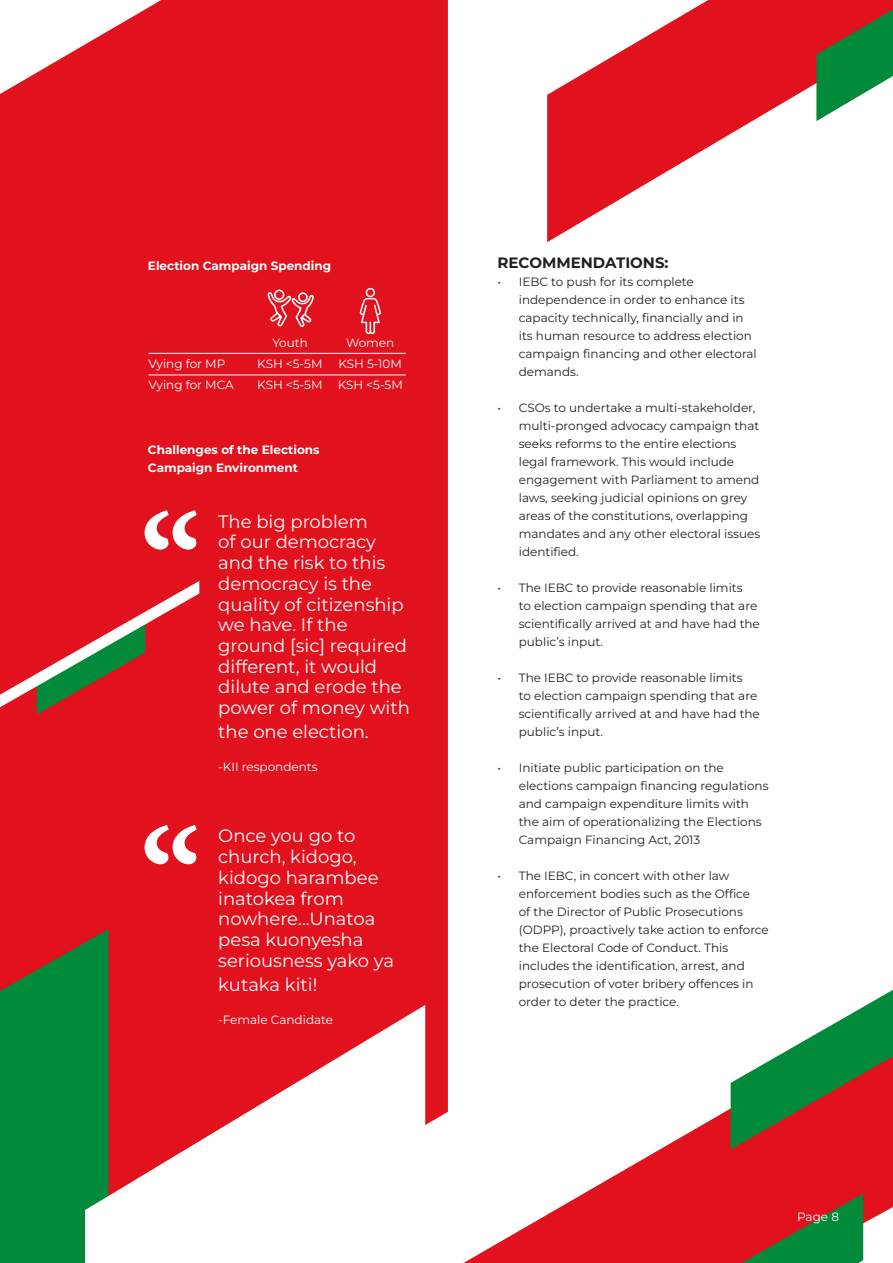
<style>
.page{position:relative;width:893px;height:1263px;background:#fff}
.page>*{position:absolute;margin:0;border:0;box-sizing:border-box;transform-origin:0 0}
.Heading_1{font:18px/20.7px "Montserrat";color:#fff}
.Heading_1-2{font:700 15px "Montserrat";color:#231f20}
.t1{font:12px/18px "Montserrat";color:#231f20}
.Heading_1-3{font:12px "Montserrat";color:#fff}
.Heading_1-4{font:700 12px/18px "Montserrat";color:#fff}
</style>
<div class="page">
<div style="left:0;top:0;width:448px;height:1125px;background:#e1111e"></div>
<svg style="left:463px;top:1082px;width:430px;height:181px"></svg>
<svg style="left:731px;top:990px;width:162px;height:159px"></svg>
<svg style="left:742px;top:1193px;width:121px;height:70px;background:#714d2b"></svg>
<svg style="left:547px;top:0;width:346px;height:242px"></svg>
<svg style="left:816px;top:9px;width:77px;height:112px"></svg>
<svg style="left:199px;top:1005px;width:226px;height:137px"></svg>
<svg style="left:0;top:287px;width:199px;height:976px;background:#bb3833"></svg>
<svg style="left:268px;top:290px;width:46px;height:37px;background:#e84f58"></svg>
<svg style="left:359px;top:288px;width:22px;height:47px"></svg>
<hr style="left:148px;top:375px;width:258px;height:1px;background:#fff">
<hr style="left:148px;top:353px;width:258px;height:1px;background:#fff">
<p class="Heading_1-4" style="left:148px;top:257px;width:185px">Election Campaign Spending</p>
<p class="Heading_1-3" style="left:272px;top:334px;width:37px">Youth</p>
<p class="Heading_1-3" style="left:148px;top:356px;width:78px">Vying for MP</p>
<p class="Heading_1-3" style="left:257px;top:356px;width:67px">KSH &lt;5-5M</p>
<p class="Heading_1-3" style="left:148px;top:376px;width:87px">Vying for MCA</p>
<p class="Heading_1-3" style="left:257px;top:377px;width:67px">KSH &lt;5-5M</p>
<p class="Heading_1-3" style="left:346px;top:335px;width:50px">Women</p>
<p class="Heading_1-3" style="left:338px;top:356px;width:65px">KSH 5-10M</p>
<p class="Heading_1-3" style="left:338px;top:377px;width:67px">KSH &lt;5-5M</p>
<p class="Heading_1-4" style="left:148px;top:440px;width:173px">Challenges of the Elections<br>Campaign Environment</p>
<p class="Heading_1" style="left:218px;top:510px;width:193px">The big problem<br>of our democracy and the risk to this democracy is the quality of citizenship we have. If the ground [sic] required different, it would dilute and erode the power of money with</p>
<p class="Heading_1" style="left:218px;top:721px;width:152px">the one election.</p>
<p class="Heading_1-3" style="left:218px;top:759px;width:101px">-KII respondents</p>
<p class="Heading_1" style="left:218px;top:825px;width:177px">Once you go to church, kidogo, kidogo harambee inatokea from nowhere...Unatoa pesa kuonyesha seriousness yako ya</p>
<p class="Heading_1" style="left:218px;top:973px;width:101px">kutaka kiti!</p>
<p class="Heading_1-3" style="left:218px;top:1011px;width:116px">-Female Candidate</p>
<p class="Heading_1-2" style="left:497px;top:252px;width:172px">RECOMMENDATIONS:</p>
<p class="t1" style="left:519px;top:272px;width:239px;text-indent:-21px">• IEBC to push for its complete independence in order to enhance its capacity technically, financially and in its human resource to address election campaign financing and other electoral demands.</p>
<p class="t1" style="left:519px;top:398px;width:243px;text-indent:-21px">• CSOs to undertake a multi-stakeholder, multi-pronged advocacy campaign that seeks reforms to the entire elections legal framework. This would include engagement with Parliament to amend laws, seeking judicial opinions on grey areas of the constitutions, overlapping mandates and any other electoral issues identified.</p>
<p class="t1" style="left:519px;top:578px;width:243px;text-indent:-21px">• The IEBC to provide reasonable limits<br>to election campaign spending that are scientifically arrived at and have had the public’s input.</p>
<p class="t1" style="left:519px;top:668px;width:243px;text-indent:-21px">• The IEBC to provide reasonable limits<br>to election campaign spending that are scientifically arrived at and have had the public’s input.</p>
<p class="t1" style="left:519px;top:758px;width:251px;text-indent:-21px">• Initiate public participation on the elections campaign financing regulations and campaign expenditure limits with the aim of operationalizing the Elections Campaign Financing Act, 2013</p>
<p class="t1" style="left:519px;top:866px;width:252px;text-indent:-21px">• The IEBC, in concert with other law enforcement bodies such as the Office<br>of the Director of Public Prosecutions (ODPP), proactively take action to enforce the Electoral Code of Conduct. This includes the identification, arrest, and prosecution of voter bribery offences in order to deter the practice.</p>
<p class="Heading_1-3" style="left:797px;top:1208px;width:43px">Page 8</p>
</div>
